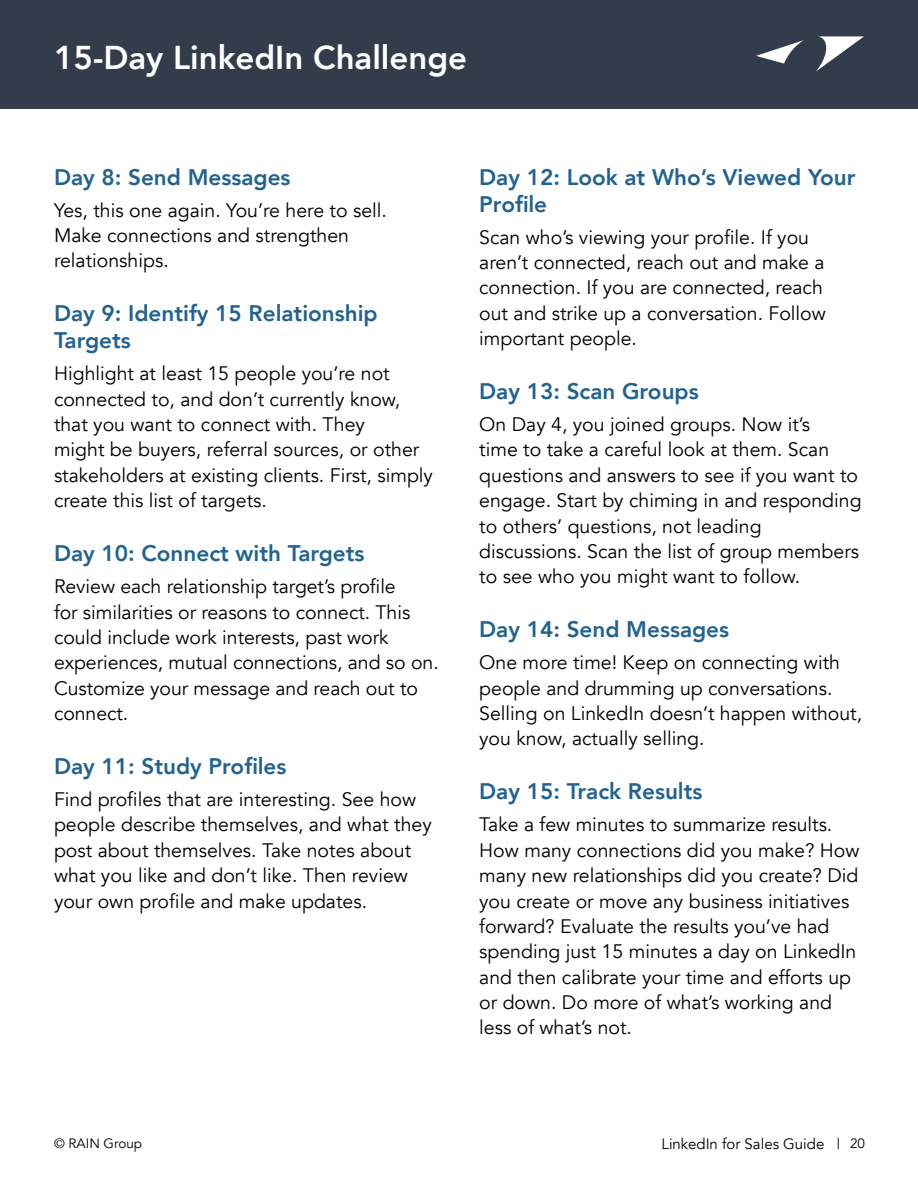
<style>
.page{position:relative;width:918px;height:1188px;background:#fff}
.page>*{position:absolute;margin:0;border:0;box-sizing:border-box;transform-origin:0 0}
.t1{font:800 33px "Avenir";color:#fff}
.t2{font:800 22.5px/27px "Avenir";color:#226290}
.t3{font:19.5px/25.3px "Avenir";color:#000}
.t4{font:15px "Avenir";color:#000}
.t5{font:13.5px "Avenir";color:#000}
.s1{font-size:13.5px}
</style>
<div class="page">
<div style="left:0;top:0;width:918px;height:108px;background:#333c4b"></div>
<svg style="left:756px;top:36px;width:108px;height:36px"></svg>
<h1 class="t1" style="left:54px;top:32px;width:415px">15-Day LinkedIn Challenge</h1>
<p class="t2" style="left:54px;top:163px;width:238px">Day 8: Send Messages</p>
<p class="t3" style="left:54px;top:198px;width:335px">Yes, this one again. You’re here to sell.<br>Make connections and strengthen relationships.</p>
<p class="t2" style="left:54px;top:300px;width:325px">Day 9: Identify 15 Relationship<br>Targets</p>
<p class="t3" style="left:54px;top:361px;width:381px">Highlight at least 15 people you’re not connected to, and don’t currently know, that you want to connect with. They<br>might be buyers, referral sources, or other stakeholders at existing clients. First, simply create this list of targets.</p>
<p class="t2" style="left:54px;top:540px;width:312px">Day 10: Connect with Targets</p>
<p class="t3" style="left:54px;top:574px;width:386px">Review each relationship target’s profile<br>for similarities or reasons to connect. This could include work interests, past work experiences, mutual connections, and so on.<br>Customize your message and reach out to connect.</p>
<p class="t2" style="left:54px;top:753px;width:234px">Day 11: Study Profiles</p>
<p class="t3" style="left:54px;top:787px;width:379px">Find profiles that are interesting. See how people describe themselves, and what they post about themselves. Take notes about what you like and don’t like. Then review your own profile and make updates.</p>
<p class="t2" style="left:479px;top:163px;width:378px">Day 12: Look at Who’s Viewed Your<br>Profile</p>
<p class="t3" style="left:479px;top:225px;width:348px">Scan who’s viewing your profile. If you aren’t connected, reach out and make a connection. If you are connected, reach out and strike up a conversation. Follow important people.</p>
<p class="t2" style="left:479px;top:378px;width:221px">Day 13: Scan Groups</p>
<p class="t3" style="left:479px;top:412px;width:384px">On Day 4, you joined groups. Now it’s<br>time to take a careful look at them. Scan questions and answers to see if you want to engage. Start by chiming in and responding to others’ questions, not leading discussions. Scan the list of group members to see who you might want to follow.</p>
<p class="t2" style="left:479px;top:616px;width:251px">Day 14: Send Messages</p>
<p class="t3" style="left:479px;top:650px;width:384px">One more time! Keep on connecting with people and drumming up conversations.<br>Selling on LinkedIn doesn’t happen without, you know, actually selling.</p>
<p class="t2" style="left:479px;top:778px;width:225px">Day 15: Track Results</p>
<p class="t3" style="left:479px;top:812px;width:382px">Take a few minutes to summarize results.<br>How many connections did you make? How many new relationships did you create? Did you create or move any business initiatives forward? Evaluate the results you’ve had spending just 15 minutes a day on LinkedIn and then calibrate your time and efforts up or down. Do more of what’s working and less of what’s not.</p>
<p class="t5" style="left:54px;top:1135px;width:90px">© RAIN Group</p>
<p class="t4" style="left:662px;top:1135px;width:205px">LinkedIn for Sales Guide | <span class="s1">20</span></p>
</div>
